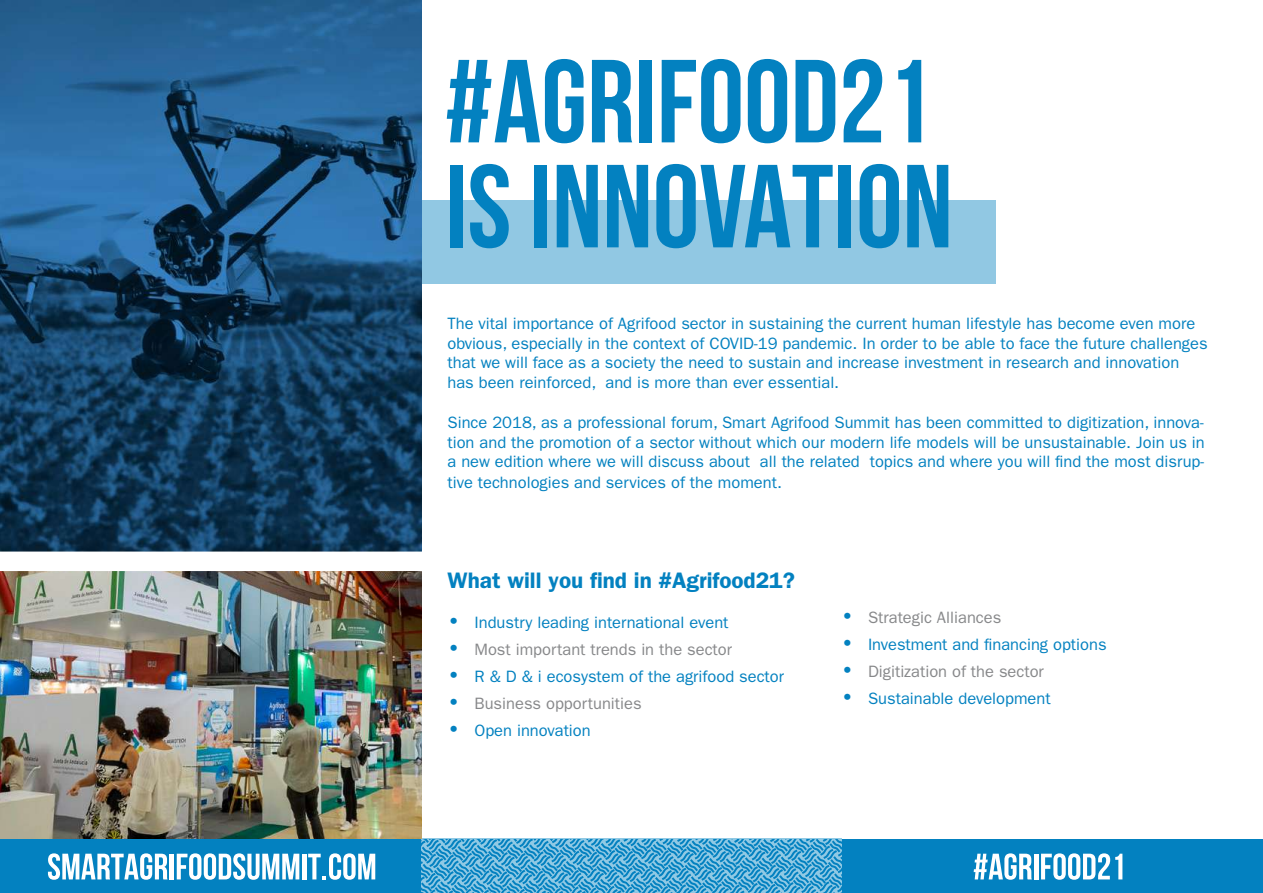
<style>
.page{position:relative;width:1263px;height:893px;background:#fff}
.page>*{position:absolute;margin:0;border:0;box-sizing:border-box;transform-origin:0 0}
.t1{font:700 117.75px/105px "Bebas Neue";color:#0381c0}
.t2{font:600 22.5px "ITC Franklin Gothic Std";color:#0381c0}
.t3{font:16.5px/19.8px "ITC Franklin Gothic Std";color:#0381c0}
.t4{font:16.5px "ITC Franklin Gothic Std";color:#87888a}
.s1{font-weight:600;font-size:21px}
.s2{font-weight:600;font-size:21px;color:#0381c0}
</style>
<div class="page">
<div style="left:0;top:839px;width:421px;height:54px;background:#0381c0"></div>
<div style="left:842px;top:839px;width:421px;height:54px;background:#0381c0"></div>
<svg style="left:48px;top:853px;width:119px;height:27px"></svg>
<hr style="left:170px;top:854px;width:4px;height:25px;background:#fff">
<svg style="left:177px;top:853px;width:122px;height:27px"></svg>
<hr style="left:302px;top:854px;width:4px;height:25px;background:#fff">
<svg style="left:308px;top:853px;width:67px;height:27px"></svg>
<svg style="left:974px;top:853px;width:58px;height:27px"></svg>
<hr style="left:1034px;top:854px;width:4px;height:25px;background:#fff">
<svg style="left:1041px;top:853px;width:81px;height:27px"></svg>
<svg style="left:421px;top:839px;width:421px;height:54px;background:#4aa5d2"></svg>
<img style="left:0;top:0;width:422px;height:839px">
<div style="left:422px;top:200px;width:573px;height:84px;background:#91c8e3"></div>
<div style="left:0;top:552px;width:427px;height:19px;background:#fff"></div>
<h1 class="t1" style="left:445px;top:48px;width:509px">#AGRIFOOD21<br>IS INNOVATION</h1>
<p class="t3" style="left:447px;top:313px;width:762px">The vital importance of Agrifood sector in sustaining the current human lifestyle has become even more obvious, especially in the context of COVID-19 pandemic. In order to be able to face the future challenges that we will face as a society the need to sustain and increase investment in research and innovation has been reinforced, and is more than ever essential.</p>
<p class="t3" style="left:447px;top:412px;width:759px;text-align:justify">Since 2018, as a professional forum, Smart Agrifood Summit has been committed to digitization, innova&shy;tion and the promotion of a sector without which our modern life models will be unsustainable. Join us in a new edition where we will discuss about all the related topics and where you will find the most disrup&shy;tive technologies and services of the moment.</p>
<h2 class="t2" style="left:447px;top:567px;width:349px">What will you find in #Agrifood21?</h2>
<p class="t3" style="left:447px;top:612px;width:283px"><span class="s1">•</span> Industry leading international event</p>
<p class="t4" style="left:447px;top:640px;width:286px"><span class="s2">•</span> Most important trends in the sector</p>
<p class="t3" style="left:447px;top:666px;width:338px"><span class="s1">•</span> R &amp; D &amp; i ecosystem of the agrifood sector</p>
<p class="t4" style="left:447px;top:694px;width:196px"><span class="s2">•</span> Business opportunities</p>
<p class="t3" style="left:447px;top:720px;width:145px"><span class="s1">•</span> Open innovation</p>
<p class="t4" style="left:841px;top:608px;width:162px"><span class="s2">•</span> Strategic Alliances</p>
<p class="t3" style="left:841px;top:635px;width:267px"><span class="s1">•</span> Investment and financing options</p>
<p class="t4" style="left:841px;top:662px;width:204px"><span class="s2">•</span> Digitization of the sector</p>
<p class="t3" style="left:841px;top:689px;width:211px"><span class="s1">•</span> Sustainable development</p>
</div>
